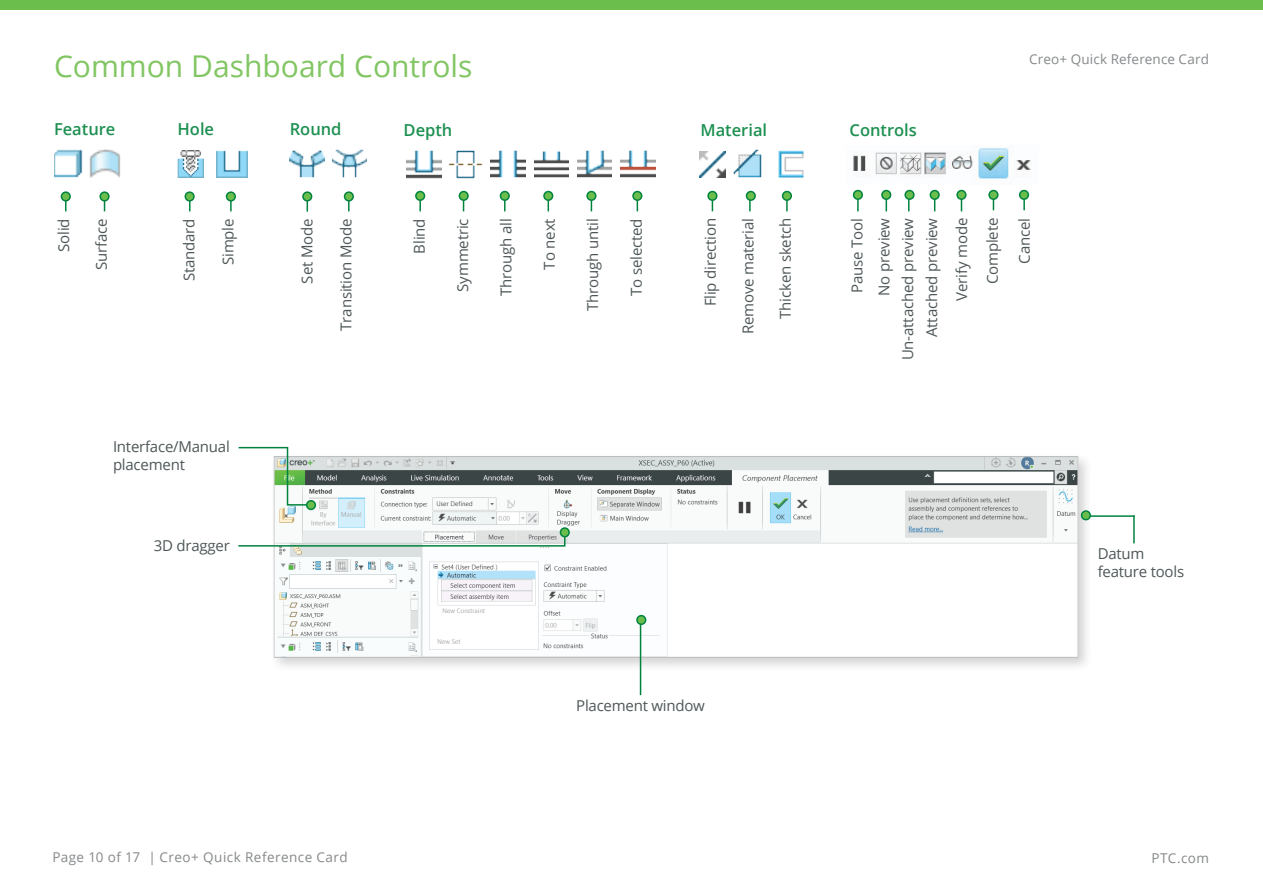
<style>
.page{position:relative;width:1263px;height:893px;background:#fff}
.page>*{position:absolute;margin:0;border:0;box-sizing:border-box;transform-origin:0 0}
.t1{font:30px "Open Sans";color:#82c663}
.t2{font:600 16.5px "Open Sans";color:#1d9051}
.t3{font:15px/18px "Open Sans";letter-spacing:-.01em;color:#4e5758}
.t4{font:13.5px "Open Sans";letter-spacing:.025em;color:#85888a}
</style>
<div class="page">
<div style="left:0;top:0;width:1263px;height:10px;background:#6cbe4c"></div>
<div style="left:270px;top:452px;width:823px;height:220px;background:#231f20;opacity:.2"></div>
<img style="left:276px;top:458px;width:800px;height:198px">
<div style="left:274px;top:456px;width:804px;height:202px;border:1px solid #cecdce"></div>
<svg style="left:238px;top:446px;width:74px;height:60px"></svg>
<hr style="left:640px;top:620px;width:1px;height:75px;background:#00833e">
<div style="left:307px;top:501px;width:8px;height:8px;background:#6cbe4c;border-radius:50%"></div>
<div style="left:306px;top:500px;width:10px;height:10px;border:2px solid #00833e;border-radius:50%"></div>
<svg style="left:238px;top:531px;width:328px;height:16px"></svg>
<div style="left:560px;top:528px;width:9px;height:9px;background:#6cbe4c;border-radius:50%"></div>
<div style="left:560px;top:527px;width:10px;height:10px;border:2px solid #00833e;border-radius:50%"></div>
<div style="left:637px;top:616px;width:9px;height:8px;background:#6cbe4c;border-radius:50%"></div>
<div style="left:636px;top:615px;width:10px;height:10px;border:2px solid #00833e;border-radius:50%"></div>
<hr style="left:1086px;top:515px;width:49px;height:2px;background:#00833e">
<div style="left:1081px;top:511px;width:9px;height:9px;background:#6cbe4c;border-radius:50%"></div>
<div style="left:1081px;top:510px;width:10px;height:10px;border:2px solid #00833e;border-radius:50%"></div>
<img style="left:853px;top:147px;width:178px;height:33px">
<svg style="left:1023px;top:200px;width:2px;height:10px"></svg>
<svg style="left:857px;top:200px;width:2px;height:11px"></svg>
<svg style="left:885px;top:200px;width:2px;height:11px"></svg>
<img style="left:89px;top:149px;width:32px;height:29px">
<img style="left:406px;top:150px;width:36px;height:29px">
<img style="left:699px;top:151px;width:26px;height:26px">
<img style="left:733px;top:149px;width:29px;height:29px">
<img style="left:289px;top:150px;width:36px;height:28px">
<img style="left:216px;top:150px;width:31px;height:27px">
<img style="left:534px;top:151px;width:34px;height:27px">
<img style="left:778px;top:150px;width:26px;height:28px">
<img style="left:54px;top:149px;width:28px;height:29px">
<img style="left:177px;top:151px;width:27px;height:26px">
<img style="left:620px;top:150px;width:36px;height:28px">
<img style="left:332px;top:149px;width:34px;height:29px">
<img style="left:448px;top:150px;width:34px;height:29px">
<img style="left:490px;top:150px;width:35px;height:28px">
<img style="left:578px;top:150px;width:34px;height:28px">
<svg style="left:230px;top:202px;width:2px;height:9px"></svg>
<svg style="left:419px;top:201px;width:2px;height:10px"></svg>
<svg style="left:786px;top:201px;width:2px;height:10px"></svg>
<svg style="left:749px;top:201px;width:2px;height:10px"></svg>
<svg style="left:65px;top:202px;width:2px;height:9px"></svg>
<svg style="left:348px;top:202px;width:2px;height:9px"></svg>
<div style="left:61px;top:192px;width:9px;height:9px;background:#6cbe4c;border-radius:50%"></div>
<div style="left:61px;top:191px;width:10px;height:11px;border:2px solid #00833e;border-radius:50%"></div>
<div style="left:100px;top:192px;width:9px;height:9px;background:#6cbe4c;border-radius:50%"></div>
<div style="left:99px;top:191px;width:11px;height:11px;border:2px solid #00833e;border-radius:50%"></div>
<div style="left:185px;top:192px;width:9px;height:9px;background:#6cbe4c;border-radius:50%"></div>
<div style="left:185px;top:191px;width:10px;height:11px;border:2px solid #00833e;border-radius:50%"></div>
<div style="left:227px;top:192px;width:8px;height:9px;background:#6cbe4c;border-radius:50%"></div>
<div style="left:226px;top:191px;width:10px;height:11px;border:2px solid #00833e;border-radius:50%"></div>
<div style="left:303px;top:192px;width:9px;height:9px;background:#6cbe4c;border-radius:50%"></div>
<div style="left:302px;top:191px;width:10px;height:11px;border:2px solid #00833e;border-radius:50%"></div>
<div style="left:345px;top:192px;width:8px;height:9px;background:#6cbe4c;border-radius:50%"></div>
<div style="left:344px;top:191px;width:10px;height:11px;border:2px solid #00833e;border-radius:50%"></div>
<div style="left:416px;top:192px;width:8px;height:8px;background:#6cbe4c;border-radius:50%"></div>
<div style="left:415px;top:191px;width:10px;height:10px;border:2px solid #00833e;border-radius:50%"></div>
<div style="left:459px;top:192px;width:9px;height:8px;background:#6cbe4c;border-radius:50%"></div>
<div style="left:459px;top:191px;width:10px;height:10px;border:2px solid #00833e;border-radius:50%"></div>
<div style="left:500px;top:192px;width:9px;height:8px;background:#6cbe4c;border-radius:50%"></div>
<div style="left:500px;top:191px;width:10px;height:10px;border:2px solid #00833e;border-radius:50%"></div>
<div style="left:544px;top:192px;width:9px;height:8px;background:#6cbe4c;border-radius:50%"></div>
<div style="left:543px;top:191px;width:10px;height:10px;border:2px solid #00833e;border-radius:50%"></div>
<div style="left:587px;top:192px;width:9px;height:8px;background:#6cbe4c;border-radius:50%"></div>
<div style="left:586px;top:191px;width:10px;height:10px;border:2px solid #00833e;border-radius:50%"></div>
<div style="left:633px;top:192px;width:9px;height:8px;background:#6cbe4c;border-radius:50%"></div>
<div style="left:632px;top:191px;width:10px;height:10px;border:2px solid #00833e;border-radius:50%"></div>
<div style="left:708px;top:192px;width:9px;height:8px;background:#6cbe4c;border-radius:50%"></div>
<div style="left:707px;top:191px;width:10px;height:10px;border:2px solid #00833e;border-radius:50%"></div>
<div style="left:746px;top:192px;width:9px;height:8px;background:#6cbe4c;border-radius:50%"></div>
<div style="left:746px;top:191px;width:10px;height:10px;border:2px solid #00833e;border-radius:50%"></div>
<div style="left:783px;top:192px;width:8px;height:8px;background:#6cbe4c;border-radius:50%"></div>
<div style="left:782px;top:191px;width:10px;height:10px;border:2px solid #00833e;border-radius:50%"></div>
<div style="left:854px;top:191px;width:8px;height:8px;background:#6cbe4c;border-radius:50%"></div>
<div style="left:853px;top:190px;width:10px;height:10px;border:2px solid #00833e;border-radius:50%"></div>
<div style="left:882px;top:191px;width:8px;height:8px;background:#6cbe4c;border-radius:50%"></div>
<div style="left:881px;top:190px;width:10px;height:10px;border:2px solid #00833e;border-radius:50%"></div>
<div style="left:905px;top:191px;width:9px;height:8px;background:#6cbe4c;border-radius:50%"></div>
<div style="left:904px;top:190px;width:11px;height:10px;border:2px solid #00833e;border-radius:50%"></div>
<div style="left:930px;top:191px;width:9px;height:8px;background:#6cbe4c;border-radius:50%"></div>
<div style="left:930px;top:190px;width:10px;height:10px;border:2px solid #00833e;border-radius:50%"></div>
<div style="left:957px;top:191px;width:9px;height:8px;background:#6cbe4c;border-radius:50%"></div>
<div style="left:956px;top:190px;width:10px;height:10px;border:2px solid #00833e;border-radius:50%"></div>
<div style="left:989px;top:191px;width:9px;height:8px;background:#6cbe4c;border-radius:50%"></div>
<div style="left:988px;top:190px;width:10px;height:10px;border:2px solid #00833e;border-radius:50%"></div>
<div style="left:1020px;top:191px;width:8px;height:8px;background:#6cbe4c;border-radius:50%"></div>
<div style="left:1019px;top:190px;width:10px;height:10px;border:2px solid #00833e;border-radius:50%"></div>
<hr style="left:1133px;top:515px;width:2px;height:28px;background:#00833e">
<h1 class="t1" style="left:54px;top:46px;width:420px">Common Dashboard Controls</h1>
<p class="t2" style="left:54px;top:118px;width:63px">Feature</p>
<p class="t2" style="left:178px;top:118px;width:38px">Hole</p>
<p class="t2" style="left:290px;top:118px;width:53px">Round</p>
<p class="t2" style="left:404px;top:119px;width:50px">Depth</p>
<p class="t2" style="left:700px;top:119px;width:68px">Material</p>
<p class="t2" style="left:849px;top:118px;width:69px">Controls</p>
<p class="t4" style="left:1029px;top:50px;width:181px">Creo+ Quick Reference Card</p>
<p class="t3" style="left:54px;top:252px;width:35px;rotate:-90deg">Solid</p>
<p class="t3" style="left:92px;top:270px;width:53px;rotate:-90deg">Surface</p>
<p class="t3" style="left:180px;top:281px;width:64px;rotate:-90deg">Standard</p>
<p class="t3" style="left:219px;top:265px;width:48px;rotate:-90deg">Simple</p>
<p class="t3" style="left:298px;top:283px;width:67px;rotate:-90deg">Set Mode</p>
<p class="t3" style="left:337px;top:331px;width:114px;rotate:-90deg">Transition Mode</p>
<p class="t3" style="left:410px;top:254px;width:37px;rotate:-90deg">Blind</p>
<p class="t3" style="left:453px;top:292px;width:75px;rotate:-90deg">Symmetric</p>
<p class="t3" style="left:497px;top:296px;width:79px;rotate:-90deg">Through all</p>
<p class="t3" style="left:540px;top:270px;width:53px;rotate:-90deg">To next</p>
<p class="t3" style="left:583px;top:311px;width:94px;rotate:-90deg">Through until</p>
<p class="t3" style="left:627px;top:296px;width:79px;rotate:-90deg">To selected</p>
<p class="t3" style="left:701px;top:306px;width:90px;rotate:-90deg">Flip direction</p>
<p class="t3" style="left:739px;top:334px;width:118px;rotate:-90deg">Remove material</p>
<p class="t3" style="left:776px;top:319px;width:102px;rotate:-90deg">Thicken sketch</p>
<p class="t3" style="left:895px;top:360px;width:144px;line-height:24px;text-align:right;rotate:-90deg">Un-attached preview<br>Attached preview</p>
<p class="t3" style="left:945px;top:301px;width:84px;line-height:31.5px;text-align:right;rotate:-90deg">Verify mode<br>Complete<br>Cancel</p>
<p class="t3" style="left:843px;top:296px;width:80px;line-height:27px;rotate:-90deg">Pause Tool<br>No preview</p>
<p class="t3" style="left:113px;top:437px;width:118px">Interface/Manual placement</p>
<p class="t3" style="left:154px;top:536px;width:78px">3D dragger</p>
<p class="t3" style="left:576px;top:696px;width:130px">Placement window</p>
<p class="t3" style="left:1098px;top:544px;width:88px">Datum feature tools</p>
<p class="t4" style="left:53px;top:848px;width:297px">Page 10 of 17 | Creo+ Quick Reference Card</p>
<p class="t4" style="left:1151px;top:848px;width:59px">PTC.com</p>
</div>
